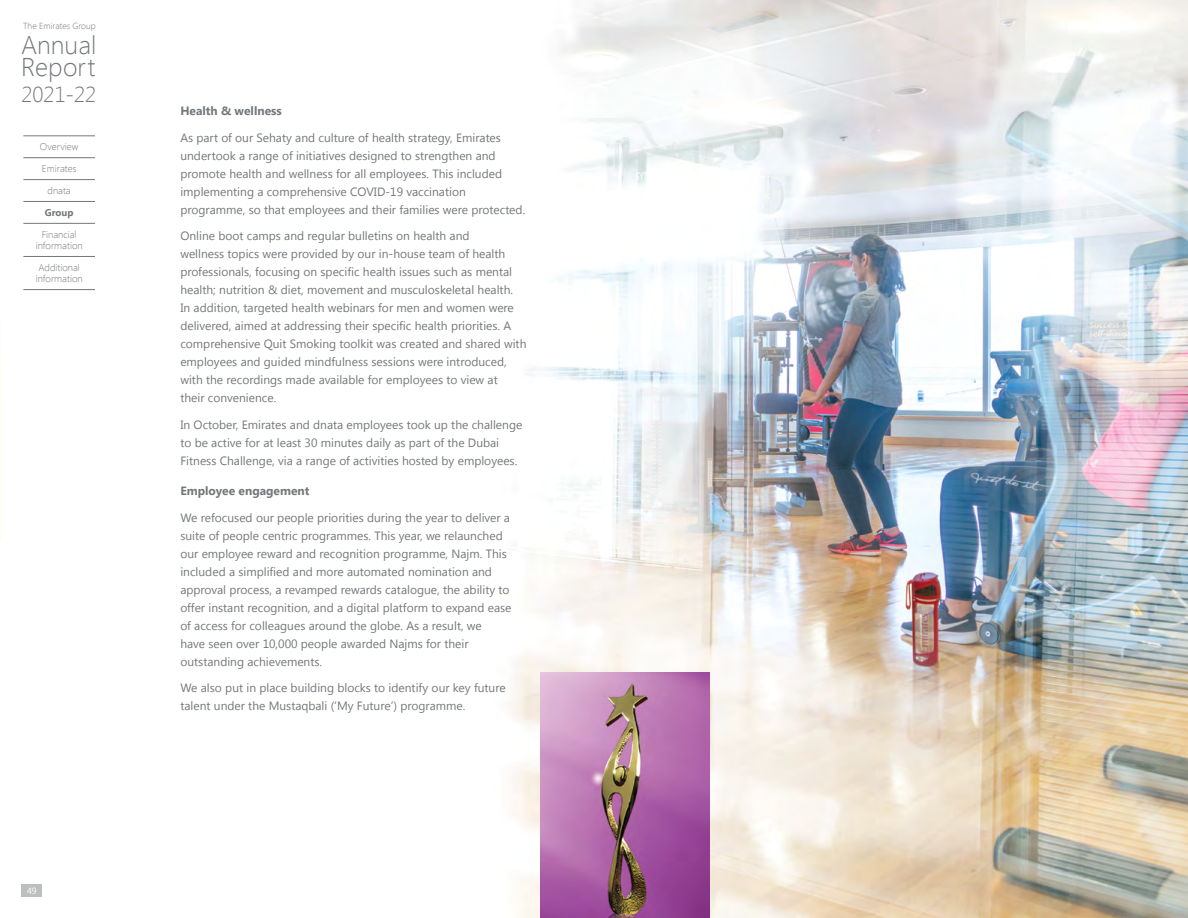
<style>
.page{position:relative;width:1188px;height:918px;background:#fff}
.page>*{position:absolute;margin:0;border:0;box-sizing:border-box;transform-origin:0 0}
.t1{font:300 25.65px/21.6px "Segoe UI";color:#74777b}
.t2{font:300 21.6px "Segoe UI";color:#74777b}
.t3{font:12px/18px "Segoe UI";color:#74777b}
.t4{font:700 12px "Segoe UI";color:#74777b}
.t5{font:300 9.75px/11.2px "Segoe UI";color:#74777b;text-align:center}
.t6{font:700 9.75px "Segoe UI";color:#74777b}
.t7{font:9px "Segoe UI";color:#fff}
.t8{font:300 8.7px "Segoe UI";color:#74777b}
.s1{font-size:25.5px}
</style>
<div class="page">
<img style="left:507px;top:0;width:681px;height:918px">
<img style="left:540px;top:672px;width:169px;height:246px">
<hr style="left:23px;top:136px;width:72px;height:1px;background:#74777b">
<hr style="left:23px;top:157px;width:72px;height:1px;background:#74777b">
<hr style="left:23px;top:179px;width:72px;height:1px;background:#74777b">
<hr style="left:23px;top:201px;width:72px;height:1px;background:#74777b">
<hr style="left:23px;top:223px;width:72px;height:1px;background:#74777b">
<hr style="left:23px;top:256px;width:72px;height:1px;background:#74777b">
<hr style="left:23px;top:289px;width:72px;height:1px;background:#74777b">
<div style="left:21px;top:884px;width:21px;height:13px;background:#bcbec0"></div>
<p class="t8" style="left:23px;top:20px;width:74px">The Emirates Group</p>
<h1 class="t1" style="left:21px;top:34px;width:77px">Annual<br>Repo<span class="s1">rt</span></h1>
<h2 class="t2" style="left:21px;top:80px;width:76px">2021-22</h2>
<p class="t5" style="left:40px;top:141px;width:40px">Overview</p>
<p class="t5" style="left:42px;top:163px;width:36px">Emirates</p>
<p class="t5" style="left:48px;top:185px;width:25px">dnata</p>
<p class="t6" style="left:45px;top:206px;width:30px">Group</p>
<p class="t5" style="left:36px;top:228px;width:48px">Financial information</p>
<p class="t5" style="left:36px;top:262px;width:48px;text-align:left">Additional information</p>
<p class="t7" style="left:27px;top:884px;width:11px">49</p>
<p class="t4" style="left:180px;top:102px;width:103px">Health &amp; wellness</p>
<p class="t3" style="left:180px;top:128px;width:346px">As part of our Sehaty and culture of health strategy, Emirates undertook a range of initiatives designed to strengthen and promote health and wellness for all employees. This included implementing a comprehensive COVID-19 vaccination programme, so that employees and their families were protected.</p>
<p class="t3" style="left:180px;top:226px;width:348px">Online boot camps and regular bulletins on health and<br>wellness topics were provided by our in-house team of health professionals, focusing on specific health issues such as mental health; nutrition &amp; diet, movement and musculoskeletal health.<br>In addition, targeted health webinars for men and women were delivered, aimed at addressing their specific health priorities. A comprehensive Quit Smoking toolkit was created and shared with employees and guided mindfulness sessions were introduced, with the recordings made available for employees to view at<br>their convenience.</p>
<p class="t3" style="left:180px;top:415px;width:344px">In October, Emirates and dnata employees took up the challenge to be active for at least 30 minutes daily as part of the Dubai<br>Fitness Challenge, via a range of activities hosted by employees.</p>
<p class="t4" style="left:180px;top:482px;width:131px">Employee engagement</p>
<p class="t3" style="left:180px;top:508px;width:333px">We refocused our people priorities during the year to deliver a suite of people centric programmes. This year, we relaunched our employee reward and recognition programme, Najm. This included a simplified and more automated nomination and approval process, a revamped rewards catalogue, the ability to offer instant recognition, and a digital platform to expand ease of access for colleagues around the globe. As a result, we<br>have seen over 10,000 people awarded Najms for their outstanding achievements.</p>
<p class="t3" style="left:180px;top:679px;width:327px">We also put in place building blocks to identify our key future talent under the Mustaqbali (‘My Future’) programme.</p>
</div>
